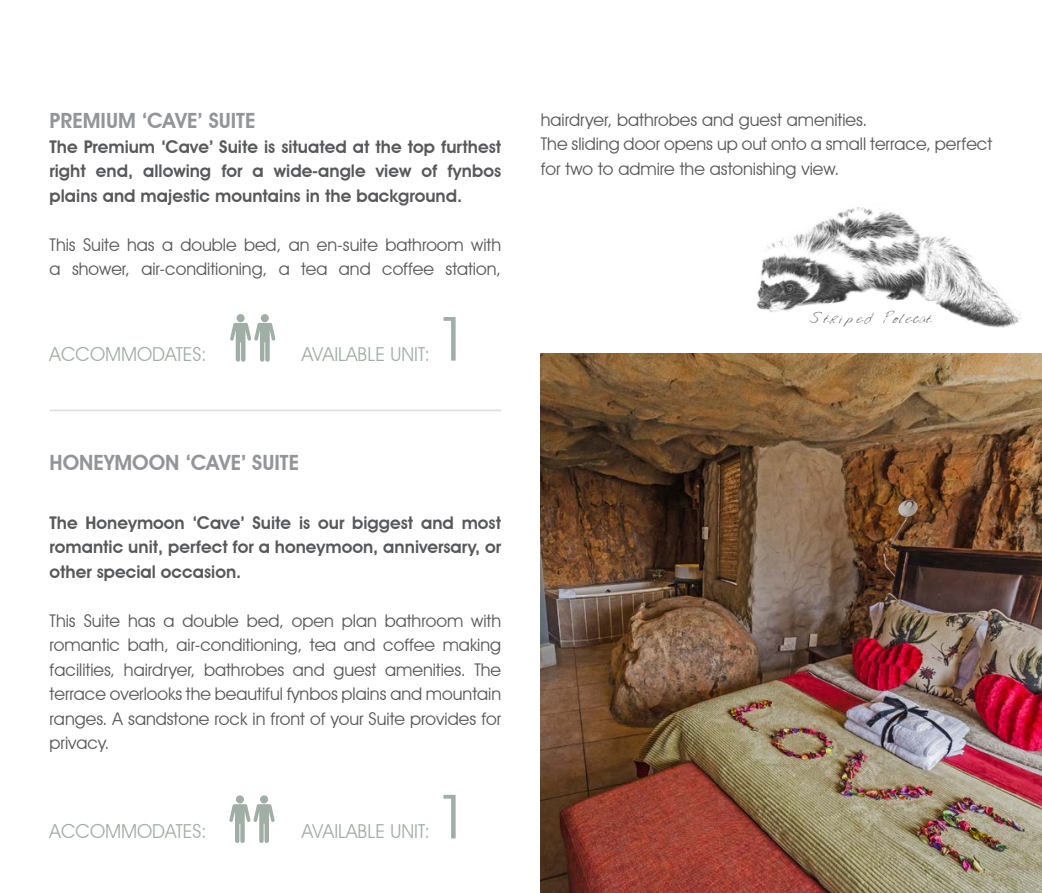
<style>
.page{position:relative;width:1042px;height:893px;background:#fff}
.page>*{position:absolute;margin:0;border:0;box-sizing:border-box;transform-origin:0 0}
.points{font:61.25px "Avant Garde IT Cby BT";color:#a0aea5}
.Sub-heading{font:600 21px "Avant Garde IT Cby BT";color:#939598}
.points-2{font:19.25px "Avant Garde IT Cby BT";color:#a0aea5}
.t1{font:17.5px/24.5px "Avant Garde IT Cby BT";color:#57585a}
.t2{font:600 17.5px/24.5px "Avant Garde IT Cby BT";color:#57585a;text-align:justify}
.Intro{font:17.5px "Brendens Hand";color:#6b6360}
</style>
<div class="page">
<img style="left:541px;top:354px;width:501px;height:539px">
<div style="left:237px;top:314px;width:8px;height:8px;background:#a0aea5;border-radius:50%"></div>
<svg style="left:230px;top:323px;width:45px;height:39px"></svg>
<div style="left:261px;top:314px;width:8px;height:8px;background:#a0aea5;border-radius:50%"></div>
<div style="left:236px;top:795px;width:8px;height:8px;background:#a0aea5;border-radius:50%"></div>
<svg style="left:229px;top:804px;width:46px;height:39px"></svg>
<div style="left:260px;top:795px;width:8px;height:8px;background:#a0aea5;border-radius:50%"></div>
<hr style="left:50px;top:409px;width:451px;height:2px;background:#dee2de">
<img style="left:754px;top:207px;width:269px;height:162px">
<p class="Sub-heading" style="left:50px;top:108px;width:207px">PREMIUM ‘CAVE’ SUITE</p>
<p class="t2" style="left:50px;top:134px;width:453px">The Premium ‘Cave’ Suite is situated at the top furthest right end, allowing for a wide-angle view of fynbos plains and majestic mountains in the background.</p>
<p class="t1" style="left:50px;top:232px;width:453px">This Suite has a double bed, an en-suite bathroom with a shower, air-conditioning, a tea and coffee station,</p>
<p class="points-2" style="left:50px;top:342px;width:159px">ACCOMMODATES:</p>
<p class="points-2" style="left:302px;top:342px;width:130px">AVAILABLE UNIT:</p>
<p class="points" style="left:435px;top:302px;width:36px">1</p>
<p class="Sub-heading" style="left:50px;top:450px;width:251px">HONEYMOON ‘CAVE’ SUITE</p>
<p class="t2" style="left:50px;top:510px;width:453px">The Honeymoon ‘Cave’ Suite is our biggest and most romantic unit, perfect for a honeymoon, anniversary, or other special occasion.</p>
<p class="t1" style="left:50px;top:608px;width:453px;text-align:justify">This Suite has a double bed, open plan bathroom with romantic bath, air-conditioning, tea and coffee making facilities, hairdryer, bathrobes and guest amenities. The terrace overlooks the beautiful fynbos plains and mountain ranges. A sandstone rock in front of your Suite provides for privacy.</p>
<p class="points-2" style="left:50px;top:820px;width:159px">ACCOMMODATES:</p>
<p class="points-2" style="left:302px;top:820px;width:130px">AVAILABLE UNIT:</p>
<p class="points" style="left:435px;top:779px;width:36px">1</p>
<p class="t1" style="left:541px;top:107px;width:328px">hairdryer, bathrobes and guest amenities.</p>
<p class="t1" style="left:541px;top:132px;width:453px">The sliding door opens up out onto a small terrace, perfect for two to admire the astonishing view.</p>
<p class="Intro" style="left:809px;top:306px;width:124px">Striped Polecat</p>
</div>
